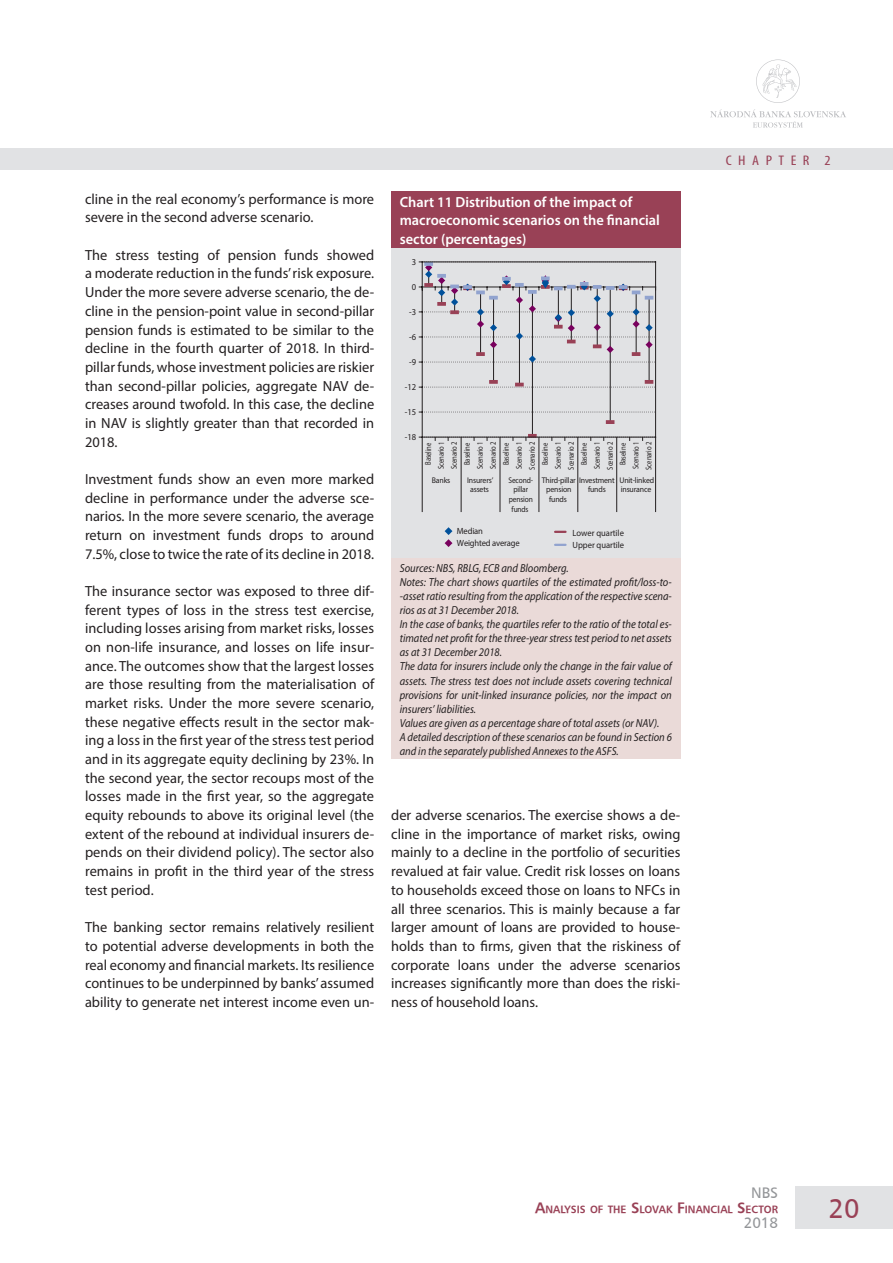
<style>
.page{position:relative;width:893px;height:1263px;background:#fff}
.page>*{position:absolute;margin:0;border:0;box-sizing:border-box;transform-origin:0 0}
.t1{font:27px "Humanist 777 AT";color:#994156}
.t2{font:15px "Humanist 777 AT";color:#939598}
._1_text{font:14.7px/18.6px "Myriad Pro";color:#231f20;text-align:justify}
._3_graf_NADPIS{font:600 14.7px/18.8px "Myriad Pro";color:#fff}
.t3{font:condensed 13.95px "Myriad Pro";letter-spacing:.405em;color:#994156;scale:1.15 1}
._3_graf_ZDROJ{font:italic 11.7px/14.1px "Myriad Pro";color:#231f20;text-align:justify;scale:.9 1}
.t4{font:10.5px "Humanist 777 AT Bold";color:#994156}
.t5{font:9px/12px "Myriad Pro";color:#231f20;scale:.95 1}
.t6{font:9px/12px "Myriad Pro";letter-spacing:-.02em;color:#231f20;scale:.95 1}
.t7{font:8.25px/13px "Myriad Pro";letter-spacing:-.02em;color:#231f20;text-align:center;scale:.8 1}
.t8{font:8.25px/9.8px "Myriad Pro";letter-spacing:-.02em;color:#231f20;text-align:center;scale:.95 1}
.t9{font:8.25px/9.8px "Myriad Pro";letter-spacing:-.02em;color:#231f20;text-align:center;scale:.9 1}
.s1{font-size:15px}
</style>
<div class="page">
<div style="left:0;top:149px;width:893px;height:21px;background:#e1e2e4"></div>
<svg style="left:710px;top:109px;width:136px;height:19px"></svg>
<svg style="left:756px;top:60px;width:44px;height:43px"></svg>
<div style="left:795px;top:1186px;width:98px;height:43px;background:#e1e2e4"></div>
<div style="left:391px;top:191px;width:289px;height:57px;background:#994156"></div>
<div style="left:391px;top:248px;width:289px;height:311px;background:#e1e2e4"></div>
<div style="left:391px;top:559px;width:289px;height:200px;background:#eadad8"></div>
<svg style="left:445px;top:527px;width:7px;height:20px"></svg>
<svg style="left:555px;top:531px;width:11px;height:2px"></svg>
<svg style="left:555px;top:544px;width:11px;height:2px"></svg>
<hr style="left:422px;top:262px;width:1px;height:175px;background:#231f20">
<svg style="left:419px;top:412px;width:236px;height:1px"></svg>
<hr style="left:655px;top:437px;width:1px;height:74px;background:#231f20">
<hr style="left:616px;top:437px;width:1px;height:74px;background:#231f20">
<hr style="left:577px;top:437px;width:1px;height:74px;background:#231f20">
<hr style="left:539px;top:437px;width:1px;height:74px;background:#231f20">
<hr style="left:500px;top:437px;width:1px;height:74px;background:#231f20">
<hr style="left:461px;top:437px;width:1px;height:74px;background:#231f20">
<hr style="left:422px;top:437px;width:1px;height:74px;background:#231f20">
<hr style="left:493px;top:298px;width:1px;height:84px;background:#231f20">
<hr style="left:519px;top:285px;width:1px;height:100px;background:#231f20">
<hr style="left:532px;top:292px;width:1px;height:144px;background:#231f20">
<hr style="left:610px;top:288px;width:1px;height:134px;background:#231f20">
<hr style="left:649px;top:298px;width:1px;height:84px;background:#231f20">
<svg style="left:419px;top:434px;width:237px;height:6px"></svg>
<svg style="left:606px;top:420px;width:8px;height:4px"></svg>
<svg style="left:419px;top:380px;width:236px;height:8px"></svg>
<svg style="left:419px;top:262px;width:236px;height:101px"></svg>
<hr style="left:655px;top:262px;width:1px;height:175px;background:#231f20">
<hr style="left:422px;top:262px;width:234px;height:1px;background:#231f20">
<hr style="left:422px;top:437px;width:234px;height:1px;background:#231f20">
<p class="_1_text" style="left:85px;top:189px;width:291px">cline in the real economy’s performance is more severe in the second adverse scenario.</p>
<p class="_1_text" style="left:85px;top:245px;width:291px">The stress testing of pension funds showed a moderate reduction in the funds’ risk exposure.<br>Under the more severe adverse scenario, the de&shy;cline in the pension-point value in second-pillar pension funds is estimated to be similar to the decline in the fourth quarter of 2018. In third&shy;pillar funds, whose investment policies are riskier than second-pillar policies, aggregate NAV de&shy;creases around twofold. In this case, the decline in NAV is slightly greater than that recorded in 2018.</p>
<p class="_1_text" style="left:85px;top:469px;width:291px">Investment funds show an even more marked decline in performance under the adverse sce&shy;narios. In the more severe scenario, the average return on investment funds drops to around 7.5%, close to twice the rate of its decline in 2018.</p>
<p class="_1_text" style="left:85px;top:581px;width:291px">The insurance sector was exposed to three dif&shy;ferent types of loss in the stress test exercise, including losses arising from market risks, losses on non-life insurance, and losses on life insur&shy;ance. The outcomes show that the largest losses are those resulting from the materialisation of market risks. Under the more severe scenario, these negative effects result in the sector mak&shy;ing a loss in the first year of the stress test period and in its aggregate equity declining by 23%. In the second year, the sector recoups most of the losses made in the first year, so the aggregate equity rebounds to above its original level (the extent of the rebound at individual insurers de&shy;pends on their dividend policy). The sector also remains in profit in the third year of the stress test period.</p>
<p class="_1_text" style="left:85px;top:918px;width:291px">The banking sector remains relatively resilient to potential adverse developments in both the real economy and financial markets. Its resilience continues to be underpinned by banks’ assumed ability to generate net interest income even un-</p>
<p class="_3_graf_NADPIS" style="left:400px;top:192px;width:262px">Chart 11 Distribution of the impact of macroeconomic scenarios on the financial sector (percentages)</p>
<p class="t5" style="left:412px;top:256px;width:6px">3</p>
<p class="t5" style="left:412px;top:281px;width:6px">0</p>
<p class="t5" style="left:409px;top:306px;width:9px">-3</p>
<p class="t5" style="left:409px;top:331px;width:9px">-6</p>
<p class="t5" style="left:409px;top:356px;width:9px">-9</p>
<p class="t5" style="left:405px;top:381px;width:13px">-12</p>
<p class="t5" style="left:405px;top:406px;width:13px">-15</p>
<p class="t5" style="left:405px;top:431px;width:13px">-18</p>
<p class="t7" style="left:422px;top:470px;width:37px;rotate:-90deg">Baseline<br>Scenario 1<br>Scenario 2<br>Baseline<br>Scenario 1<br>Scenario 2<br>Baseline<br>Scenario 1<br>Scenario 2<br>Baseline<br>Scenario 1<br>Scenario 2<br>Baseline<br>Scenario 1<br>Scenario 2<br>Baseline<br>Scenario 1<br>Scenario 2</p>
<p class="t8" style="left:619px;top:475px;width:38px;text-align:left">Unit-linked insurance</p>
<p class="t8" style="left:432px;top:475px;width:21px">Banks</p>
<p class="t8" style="left:467px;top:475px;width:29px">Insurers’ assets</p>
<p class="t9" style="left:509px;top:475px;width:29px">Second&shy;pillar pension funds</p>
<p class="t8" style="left:542px;top:475px;width:78px">Third-pillar Investment</p>
<p class="t8" style="left:588px;top:485px;width:20px">funds</p>
<p class="t8" style="left:546px;top:485px;width:28px">pension</p>
<p class="t8" style="left:549px;top:494px;width:20px">funds</p>
<p class="t6" style="left:457px;top:525px;width:68px">Median<br>Weighted average</p>
<p class="t5" style="left:572px;top:526px;width:56px">Lower quartile<br>Upper quartile</p>
<p class="_3_graf_ZDROJ" style="left:400px;top:560px;width:189px">Sources: NBS, RBLG, ECB and Bloomberg.</p>
<p class="_3_graf_ZDROJ" style="left:400px;top:575px;width:304px">Notes: The chart shows quartiles of the estimated profit/loss-to--asset ratio resulting from the application of the respective scena&shy;rios as at 31 December 2018.</p>
<p class="_3_graf_ZDROJ" style="left:400px;top:617px;width:304px">In the case of banks, the quartiles refer to the ratio of the total es&shy;timated net profit for the three-year stress test period to net assets as at 31 December 2018.</p>
<p class="_3_graf_ZDROJ" style="left:400px;top:659px;width:304px">The data for insurers include only the change in the fair value of assets. The stress test does not include assets covering technical provisions for unit-linked insurance policies, nor the impact on insurers’ liabilities.</p>
<p class="_3_graf_ZDROJ" style="left:400px;top:716px;width:290px">Values are given as a percentage share of total assets (or NAV).</p>
<p class="_3_graf_ZDROJ" style="left:400px;top:730px;width:304px">A detailed description of these scenarios can be found in Section 6 and in the separately published Annexes to the ASFS.</p>
<p class="_1_text" style="left:391px;top:806px;width:291px">der adverse scenarios. The exercise shows a de&shy;cline in the importance of market risks, owing mainly to a decline in the portfolio of securities revalued at fair value. Credit risk losses on loans to households exceed those on loans to NFCs in all three scenarios. This is mainly because a far larger amount of loans are provided to house&shy;holds than to firms, given that the riskiness of corporate loans under the adverse scenarios increases significantly more than does the riski&shy;ness of household loans.</p>
<p class="t3" style="left:726px;top:152px;width:93px">CHAPTER 2</p>
<p class="t2" style="left:751px;top:1184px;width:29px">NBS</p>
<p class="t4" style="left:535px;top:1203px;width:244px"><span class="s1">A</span>NALYSIS OF THE <span class="s1">S</span> LOVAK <span class="s1">F</span>INANCIAL <span class="s1">S</span> ECTOR</p>
<p class="t2" style="left:744px;top:1214px;width:36px">2018</p>
<h1 class="t1" style="left:829px;top:1193px;width:32px">20</h1>
</div>
